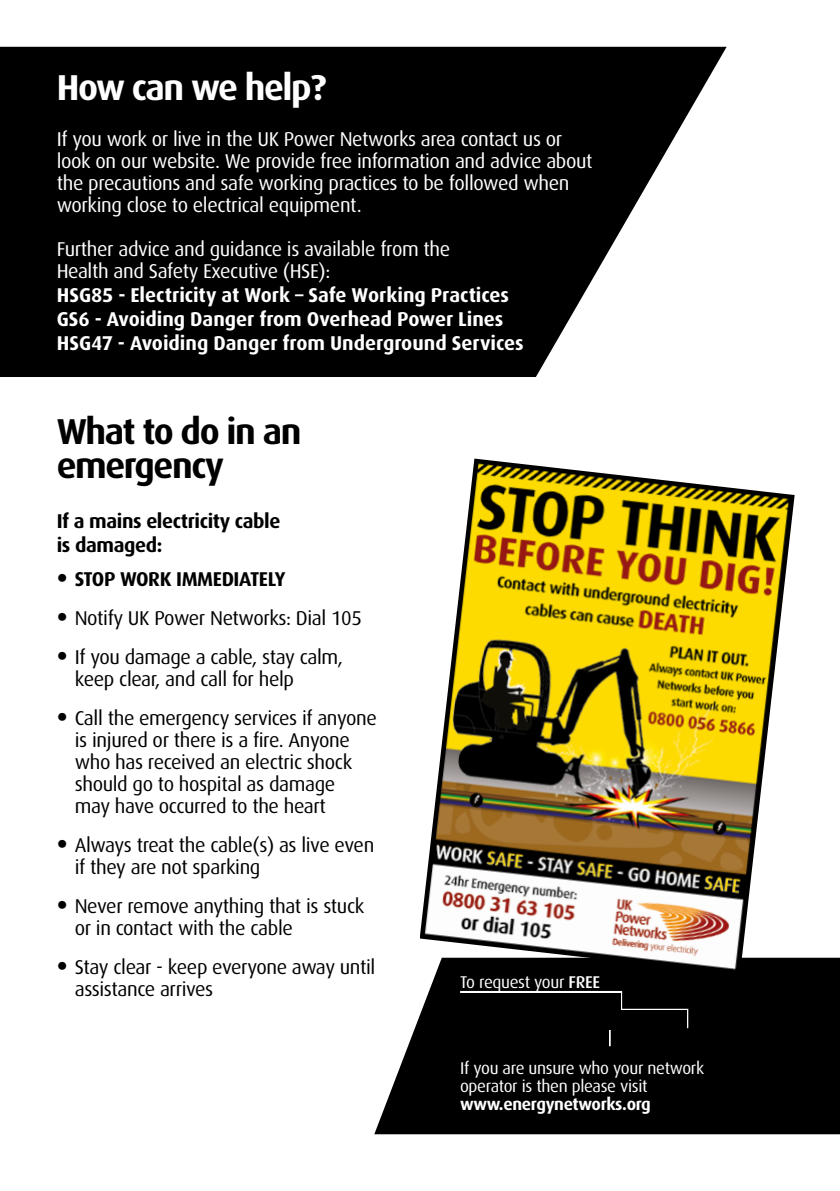
<style>
.page{position:relative;width:840px;height:1191px;background:#fff}
.page>*{position:absolute;margin:0;border:0;box-sizing:border-box;transform-origin:0 0}
.t1{font:700 36px/34px "Dax";letter-spacing:-.04em;color:#000}
.t2{font:700 36px "Dax";letter-spacing:-.04em;color:#fff}
.t3{font:20px/22px "Dax";letter-spacing:-.02em;color:#000}
.t4{font:20px/22px "Dax";letter-spacing:-.02em;color:#fff}
.t5{font:700 20px/24px "Dax";color:#fff}
.t6{font:700 20px/24px "Dax";letter-spacing:-.02em;color:#000}
.t7{font:17px/18px "Dax";letter-spacing:-.02em;color:#fff}
.t8{font:700 17px "Dax";letter-spacing:-.02em;color:#fff}
.s1{font-size:28px}
.s2{font-weight:700;font-size:28px}
.s3{font-weight:500}
</style>
<div class="page">
<svg style="left:374px;top:957px;width:465px;height:177px;background:#181818"></svg>
<svg style="left:0;top:47px;width:726px;height:330px;background:#212121"></svg>
<img style="left:419px;top:458px;width:375px;height:517px">
<div style="left:458px;top:993px;width:161px;height:19px;background:#000"></div>
<div style="left:458px;top:1010px;width:228px;height:20px;background:#000"></div>
<div style="left:458px;top:1028px;width:150px;height:20px;background:#000"></div>
<h1 class="t2" style="left:57px;top:68px;width:271px">How can we help?</h1>
<p class="t4" style="left:57px;top:129px;width:537px">If you work or live in the UK Power Networks area contact us or look on our website. We provide free information and advice about the precautions and safe working practices to be followed when working close to electrical equipment.</p>
<p class="t4" style="left:57px;top:239px;width:395px">Further advice and guidance is available from the<br>Health and Safety Executive (HSE):</p>
<p class="t5" style="left:57px;top:283px;width:468px">HSG85 - Electricity at Work – Safe Working Practices<br>GS6 - Avoiding Danger from Overhead Power Lines<br>HSG47 - Avoiding Danger from Underground Services</p>
<h1 class="t1" style="left:57px;top:414px;width:246px">What to do in an emergency</h1>
<p class="t6" style="left:57px;top:509px;width:225px">If a mains electricity cable is damaged:</p>
<p class="t6" style="left:57px;top:567px;width:230px"><span class="s1">•</span> STOP WORK IMMEDIATELY</p>
<p class="t3" style="left:57px;top:607px;width:306px"><span class="s2">•</span> Notify UK Power Networks: Dial 105</p>
<p class="t3" style="left:75px;top:646px;width:270px;text-indent:-18px"><span class="s2">•</span> If you damage a cable, stay calm, keep clear, and call for help</p>
<p class="t3" style="left:75px;top:707px;width:303px;text-indent:-18px"><span class="s2">•</span> Call the emergency services if anyone is injured or there is a fire. Anyone who has received an electric shock should go to hospital as damage<br>may have occurred to the heart</p>
<p class="t3" style="left:75px;top:834px;width:301px;text-indent:-18px"><span class="s2">•</span> Always treat the cable(s) as live even if they are not sparking</p>
<p class="t3" style="left:75px;top:895px;width:291px;text-indent:-18px"><span class="s2">•</span> Never remove anything that is stuck or in contact with the cable</p>
<p class="t3" style="left:75px;top:956px;width:302px;text-indent:-18px"><span class="s2">•</span> Stay clear - keep everyone away until assistance arrives</p>
<p class="t7" style="left:460px;top:973px;width:141px">To request your <span class="s3">FREE</span></p>
<p class="t7" style="left:460px;top:1059px;width:245px">If you are unsure who your network operator is then please visit</p>
<p class="t8" style="left:460px;top:1094px;width:192px">www.energynetworks.org</p>
</div>
